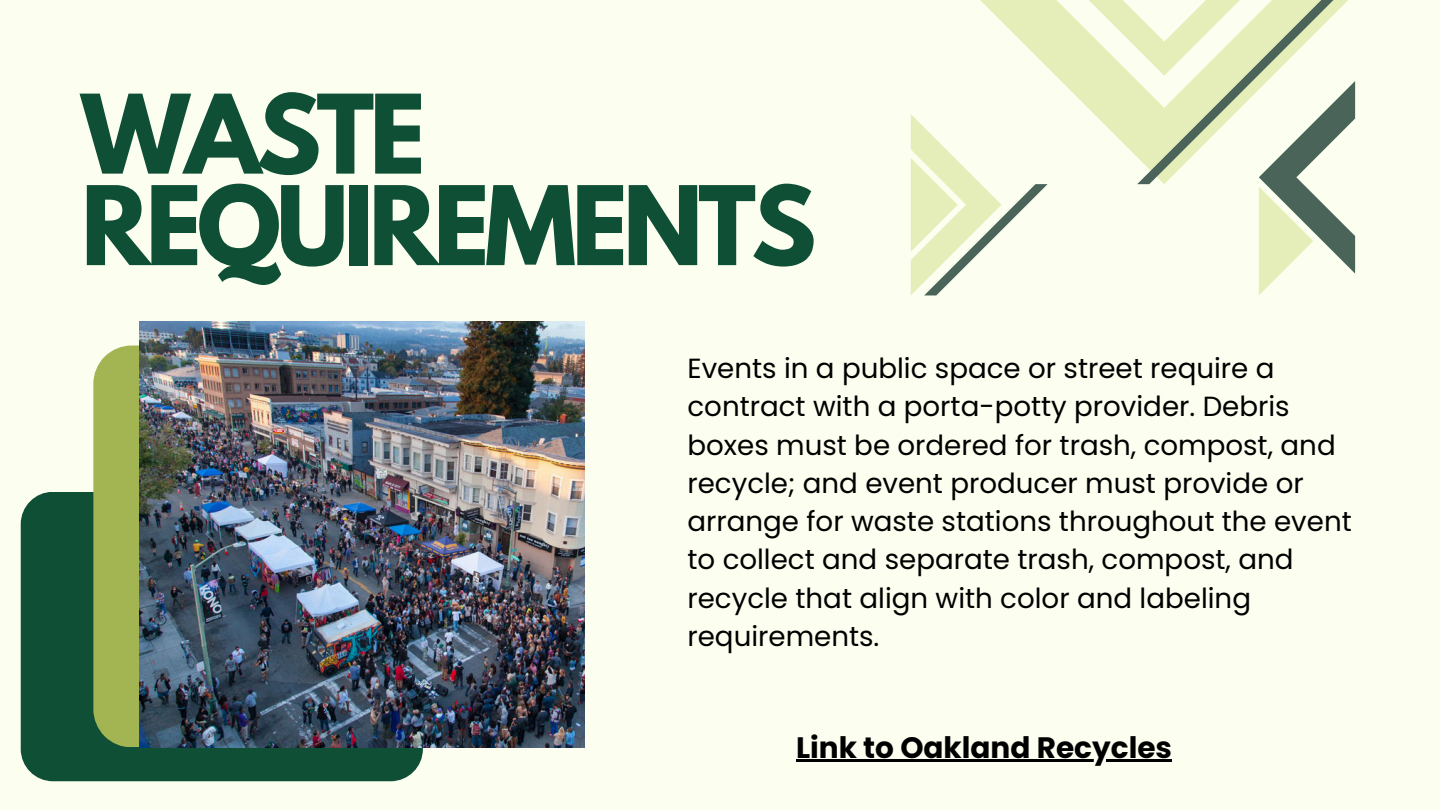
<style>
.page{position:relative;width:1440px;height:810px;background:#fcffef}
.page>*{position:absolute;margin:0;border:0;box-sizing:border-box;transform-origin:0 0}
.t1{font:700 97px/91.5px "League Spartan";letter-spacing:-.05em;color:#0f4f36}
.t2{font:700 29.5px "Poppins";color:#000}
.t3{font:27.7px/38.2px "Poppins";color:#000}
</style>
<div class="page">
<div style="left:21px;top:492px;width:402px;height:289px;background:#0f4f36;border-radius:32px"></div>
<svg style="left:93px;top:346px;width:46px;height:401px;background:#a0b255"></svg>
<svg style="left:911px;top:81px;width:445px;height:214px;fill:#e5eeb9"></svg>
<svg style="left:924px;top:0;width:431px;height:295px"></svg>
<img style="left:139px;top:322px;width:446px;height:426px">
<hr style="left:796px;top:759px;width:376px;height:2px;background:#000">
<h1 class="t1" style="left:81px;top:101px;width:737px">WASTE<br>REQUIREMENTS</h1>
<p class="t3" style="left:687px;top:349px;width:666px">Events in a public space or street require a contract with a porta-potty provider. Debris boxes must be ordered for trash, compost, and recycle; and event producer must provide or arrange for waste stations throughout the event to collect and separate trash, compost, and recycle that align with color and labeling requirements.</p>
<p class="t2" style="left:796px;top:727px;width:377px">Link to Oakland Recycles</p>
</div>
